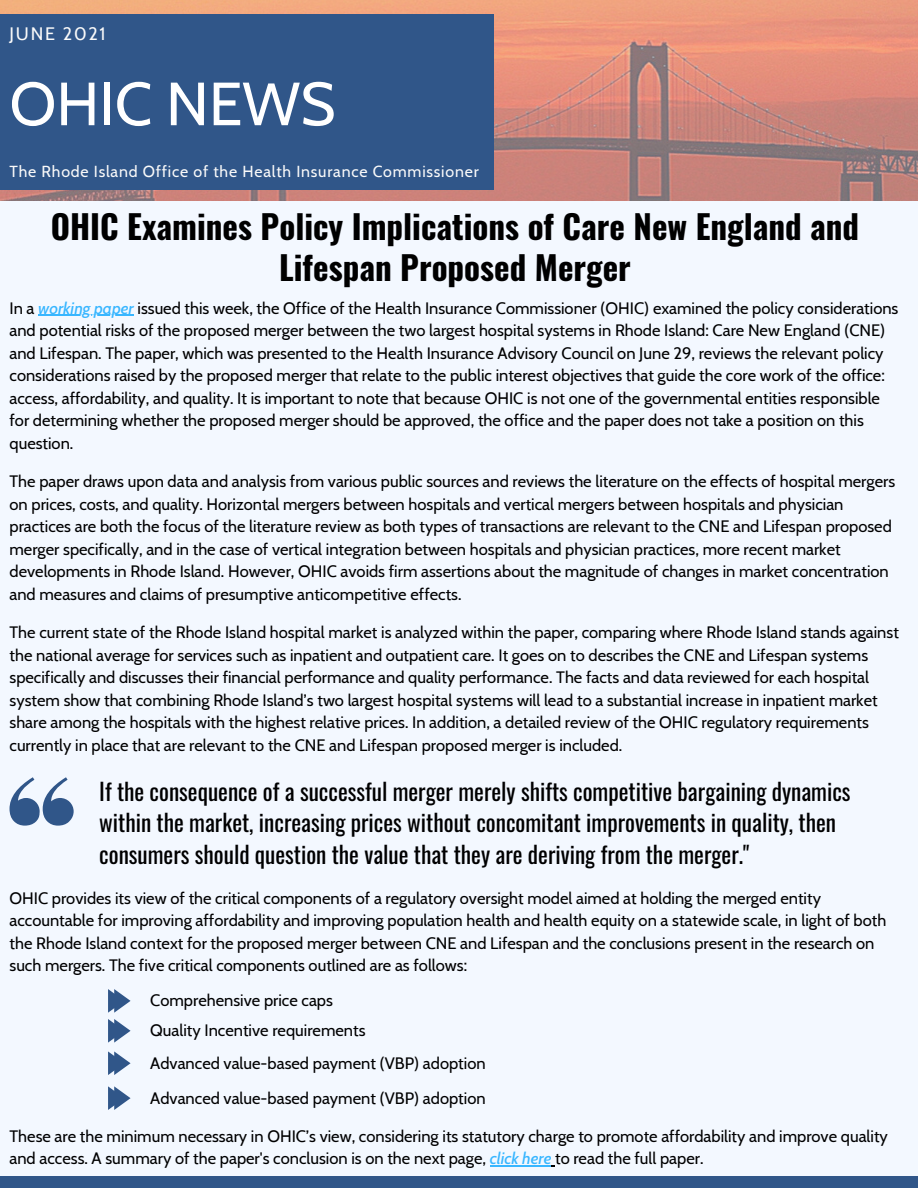
<style>
.page{position:relative;width:918px;height:1188px;background:#f3f8ff}
.page>*{position:absolute;margin:0;border:0;box-sizing:border-box;transform-origin:0 0}
.t1{font:60.9px "Cabin";color:#fff}
.t2{font:700 33px/40.5px "Oswald";color:#000;text-align:center}
.t3{font:23.25px/31.5px "Oswald";color:#000}
.t4{font:18px "Cabin";letter-spacing:.1em;color:#fafafa}
.t5{font:16.5px/22.5px "Cabin";color:#000}
.t6{font:15.9px "Cabin";letter-spacing:.05em;color:#fafafa}
.s1{font-weight:500;font-style:italic;color:#38b6ff}
</style>
<div class="page">
<img style="left:0;top:0;width:918px;height:200px">
<div style="left:0;top:14px;width:494px;height:176px;background:#305689"></div>
<div style="left:0;top:1177px;width:918px;height:11px;background:#305689"></div>
<hr style="left:38px;top:315px;width:96px;height:1px;background:#38b6ff">
<svg style="left:108px;top:989px;width:23px;height:24px"></svg>
<svg style="left:108px;top:1019px;width:23px;height:24px"></svg>
<svg style="left:108px;top:1051px;width:23px;height:24px"></svg>
<svg style="left:108px;top:1086px;width:23px;height:24px"></svg>
<svg style="left:10px;top:777px;width:64px;height:49px"></svg>
<hr style="left:490px;top:1165px;width:61px;height:2px;background:#38b6ff">
<p class="t4" style="left:10px;top:23px;width:97px">JUNE 2021</p>
<p class="t1" style="left:10px;top:66px;width:328px">OHIC NEWS</p>
<p class="t6" style="left:10px;top:162px;width:471px">The Rhode Island Office of the Health Insurance Commissioner</p>
<p class="t2" style="left:51px;top:205px;width:810px">OHIC Examines Policy Implications of Care New England and<br>Lifespan Proposed Merger</p>
<p class="t5" style="left:10px;top:297px;width:890px">In a <span class="s1">working paper</span> issued this week, the Office of the Health Insurance Commissioner (OHIC) examined the policy considerations and potential risks of the proposed merger between the two largest hospital systems in Rhode Island: Care New England (CNE) and Lifespan. The paper, which was presented to the Health Insurance Advisory Council on June 29, reviews the relevant policy considerations raised by the proposed merger that relate to the public interest objectives that guide the core work of the office: access, affordability, and quality. It is important to note that because OHIC is not one of the governmental entities responsible for determining whether the proposed merger should be approved, the office and the paper does not take a position on this question.</p>
<p class="t5" style="left:10px;top:470px;width:887px">The paper draws upon data and analysis from various public sources and reviews the literature on the effects of hospital mergers on prices, costs, and quality. Horizontal mergers between hospitals and vertical mergers between hospitals and physician practices are both the focus of the literature review as both types of transactions are relevant to the CNE and Lifespan proposed merger specifically, and in the case of vertical integration between hospitals and physician practices, more recent market developments in Rhode Island. However, OHIC avoids firm assertions about the magnitude of changes in market concentration and measures and claims of presumptive anticompetitive effects.</p>
<p class="t5" style="left:10px;top:621px;width:891px">The current state of the Rhode Island hospital market is analyzed within the paper, comparing where Rhode Island stands against the national average for services such as inpatient and outpatient care. It goes on to describes the CNE and Lifespan systems specifically and discusses their financial performance and quality performance. The facts and data reviewed for each hospital system show that combining Rhode Island’s two largest hospital systems will lead to a substantial increase in inpatient market share among the hospitals with the highest relative prices. In addition, a detailed review of the OHIC regulatory requirements currently in place that are relevant to the CNE and Lifespan proposed merger is included.</p>
<p class="t3" style="left:99px;top:775px;width:753px">If the consequence of a successful merger merely shifts competitive bargaining dynamics within the market, increasing prices without concomitant improvements in quality, then consumers should question the value that they are deriving from the merger."</p>
<p class="t5" style="left:10px;top:887px;width:878px">OHIC provides its view of the critical components of a regulatory oversight model aimed at holding the merged entity accountable for improving affordability and improving population health and health equity on a statewide scale, in light of both the Rhode Island context for the proposed merger between CNE and Lifespan and the conclusions present in the research on such mergers. The five critical components outlined are as follows:</p>
<p class="t5" style="left:150px;top:989px;width:184px">Comprehensive price caps</p>
<p class="t5" style="left:150px;top:1019px;width:217px">Quality Incentive requirements</p>
<p class="t5" style="left:150px;top:1052px;width:337px">Advanced value-based payment (VBP) adoption</p>
<p class="t5" style="left:150px;top:1086px;width:337px">Advanced value-based payment (VBP) adoption</p>
<p class="t5" style="left:10px;top:1125px;width:880px">These are the minimum necessary in OHIC’s view, considering its statutory charge to promote affordability and improve quality and access. A summary of the paper's conclusion is on the next page, <span class="s1">click here</span> to read the full paper.</p>
</div>
